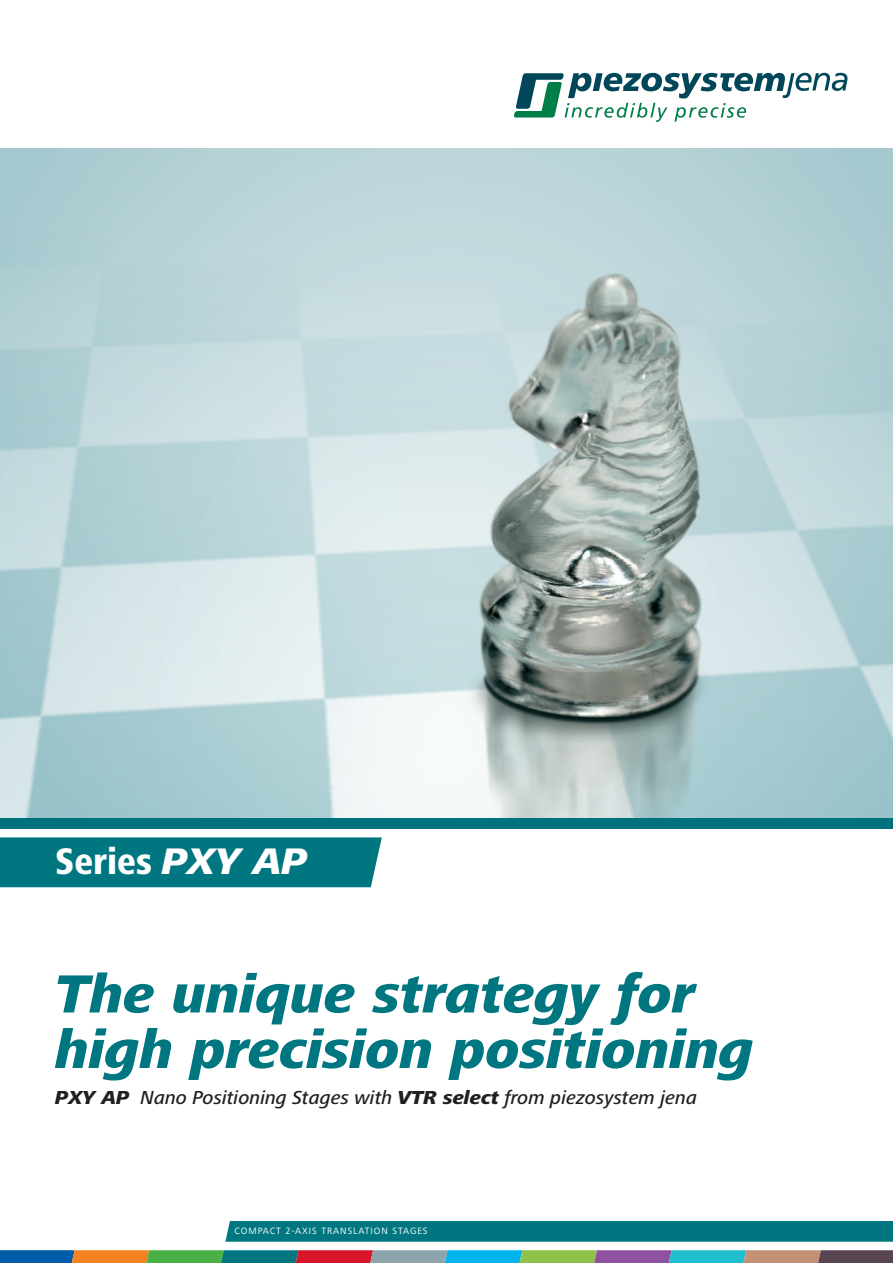
<style>
.page{position:relative;width:893px;height:1263px;background:#fff}
.page>*{position:absolute;margin:0;border:0;box-sizing:border-box;transform-origin:0 0}
.t1{font:italic 800 55.5px/55.5px "Frutiger Next LT";color:#007780}
.t2{font:800 condensed 38.25px "Frutiger Next LT";color:#fff}
.t3{font:italic 500 19.5px "Frutiger Next LT";color:#231f20}
.t4{font:9.6px "Frutiger Next LT";letter-spacing:.1em;color:#fff}
.s1{font-style:italic;font-stretch:normal}
.s2{font-weight:800}
</style>
<div class="page">
<div style="left:0;top:149px;width:893px;height:672px;background:linear-gradient(to right,#b4d1d6,#b4d1d6)"></div>
<img style="left:0;top:188px;width:893px;height:630px">
<img style="left:339px;top:232px;width:461px;height:586px">
<div style="left:0;top:818px;width:893px;height:11px;background:#00727e"></div>
<svg style="left:514px;top:73px;width:333px;height:49px"></svg>
<div style="left:225px;top:1221px;width:668px;height:21px;background:#007780"></div>
<div style="left:0;top:837px;width:382px;height:50px;background:#007780"></div>
<svg style="left:0;top:1250px;width:893px;height:13px"></svg>
<h2 class="t2" style="left:55px;top:840px;width:254px">Series <span class="s1">PXY AP</span></h2>
<h1 class="t1" style="left:55px;top:966px;width:700px">The unique strategy for high precision positioning</h1>
<p class="t3" style="left:55px;top:1087px;width:643px"><span class="s2">PXY AP</span> Nano Positioning Stages with <span class="s2">VTR select</span> from piezosystem jena</p>
<p class="t4" style="left:234px;top:1226px;width:195px">COMPACT 2-AXIS TRANSLATION STAGES</p>
</div>
